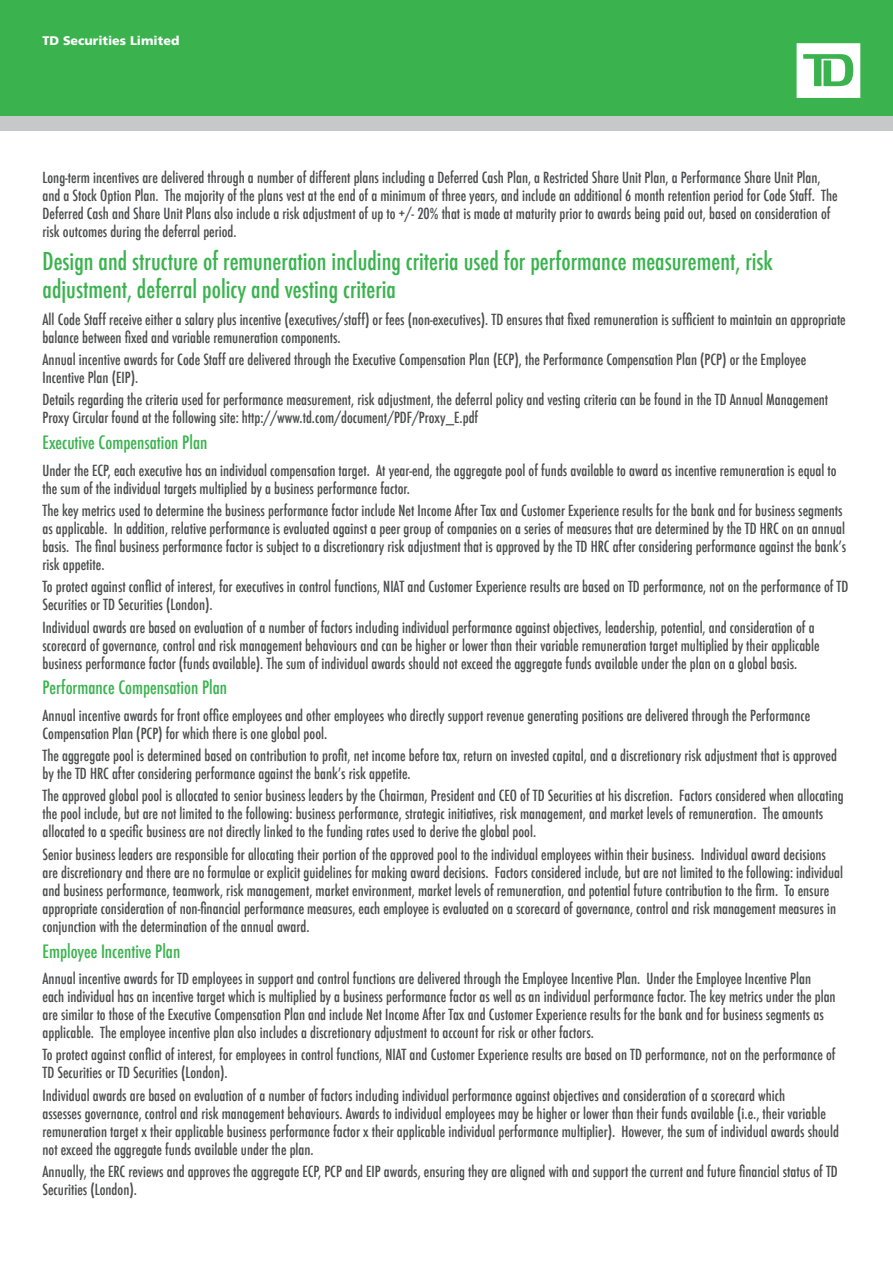
<style>
.page{position:relative;width:893px;height:1263px;background:#fff}
.page>*{position:absolute;margin:0;border:0;box-sizing:border-box;transform-origin:0 0}
.t1{font:500 condensed 24px/28.8px "Futura";color:#3ab34e}
.t2{font:500 condensed 18px "Futura";color:#3ab34e}
.t3{font:500 condensed 15px/18px "Futura";color:#4b4c4d}
.t4{font:900 12.45px "Frutiger LT";color:#fff}
</style>
<div class="page">
<div style="left:0;top:0;width:893px;height:130px;background:#3ab34e"></div>
<div style="left:0;top:116px;width:893px;height:14px;background:#c7c8ca"></div>
<svg style="left:797px;top:43px;width:63px;height:55px"></svg>
<p class="t4" style="left:43px;top:33px;width:138px">TD Securities Limited</p>
<p class="t3" style="left:43px;top:168px;width:797px">Long-term incentives are delivered through a number of different plans including a Deferred Cash Plan, a Restricted Share Unit Plan, a Performance Share Unit Plan, and a Stock Option Plan. The majority of the plans vest at the end of a minimum of three years, and include an additional 6 month retention period for Code Staff. The Deferred Cash and Share Unit Plans also include a risk adjustment of up to +/- 20% that is made at maturity prior to awards being paid out, based on consideration of risk outcomes during the deferral period.</p>
<h1 class="t1" style="left:43px;top:246px;width:732px">Design and structure of remuneration including criteria used for performance measurement, risk adjustment, deferral policy and vesting criteria</h1>
<p class="t3" style="left:43px;top:310px;width:805px">All Code Staff receive either a salary plus incentive (executives/staff) or fees (non-executives). TD ensures that fixed remuneration is sufficient to maintain an appropriate balance between fixed and variable remuneration components.</p>
<p class="t3" style="left:43px;top:351px;width:765px">Annual incentive awards for Code Staff are delivered through the Executive Compensation Plan (ECP), the Performance Compensation Plan (PCP) or the Employee<br>Incentive Plan (EIP).</p>
<p class="t3" style="left:43px;top:391px;width:787px">Details regarding the criteria used for performance measurement, risk adjustment, the deferral policy and vesting criteria can be found in the TD Annual Management<br>Proxy Circular found at the following site: http://www.td.com/document/PDF/Proxy_E.pdf</p>
<p class="t2" style="left:43px;top:431px;width:166px">Executive Compensation Plan</p>
<p class="t3" style="left:43px;top:461px;width:796px">Under the ECP, each executive has an individual compensation target. At year-end, the aggregate pool of funds available to award as incentive remuneration is equal to the sum of the individual targets multiplied by a business performance factor.</p>
<p class="t3" style="left:43px;top:502px;width:805px">The key metrics used to determine the business performance factor include Net Income After Tax and Customer Experience results for the bank and for business segments as applicable. In addition, relative performance is evaluated against a peer group of companies on a series of measures that are determined by the TD HRC on an annual basis. The final business performance factor is subject to a discretionary risk adjustment that is approved by the TD HRC after considering performance against the bank’s risk appetite.</p>
<p class="t3" style="left:43px;top:578px;width:807px">To protect against conflict of interest, for executives in control functions, NIAT and Customer Experience results are based on TD performance, not on the performance of TD<br>Securities or TD Securities (London).</p>
<p class="t3" style="left:43px;top:618px;width:779px">Individual awards are based on evaluation of a number of factors including individual performance against objectives, leadership, potential, and consideration of a scorecard of governance, control and risk management behaviours and can be higher or lower than their variable remuneration target multiplied by their applicable business performance factor (funds available). The sum of individual awards should not exceed the aggregate funds available under the plan on a global basis.</p>
<p class="t2" style="left:43px;top:676px;width:186px">Performance Compensation Plan</p>
<p class="t3" style="left:43px;top:706px;width:769px">Annual incentive awards for front office employees and other employees who directly support revenue generating positions are delivered through the Performance<br>Compensation Plan (PCP) for which there is one global pool.</p>
<p class="t3" style="left:43px;top:747px;width:796px">The aggregate pool is determined based on contribution to profit, net income before tax, return on invested capital, and a discretionary risk adjustment that is approved by the TD HRC after considering performance against the bank’s risk appetite.</p>
<p class="t3" style="left:43px;top:787px;width:803px">The approved global pool is allocated to senior business leaders by the Chairman, President and CEO of TD Securities at his discretion. Factors considered when allocating the pool include, but are not limited to the following: business performance, strategic initiatives, risk management, and market levels of remuneration. The amounts allocated to a specific business are not directly linked to the funding rates used to derive the global pool.</p>
<p class="t3" style="left:43px;top:845px;width:802px">Senior business leaders are responsible for allocating their portion of the approved pool to the individual employees within their business. Individual award decisions are discretionary and there are no formulae or explicit guidelines for making award decisions. Factors considered include, but are not limited to the following: individual and business performance, teamwork, risk management, market environment, market levels of remuneration, and potential future contribution to the firm. To ensure appropriate consideration of non-financial performance measures, each employee is evaluated on a scorecard of governance, control and risk management measures in conjunction with the determination of the annual award.</p>
<p class="t2" style="left:43px;top:939px;width:139px">Employee Incentive Plan</p>
<p class="t3" style="left:43px;top:970px;width:795px">Annual incentive awards for TD employees in support and control functions are delivered through the Employee Incentive Plan. Under the Employee Incentive Plan each individual has an incentive target which is multiplied by a business performance factor as well as an individual performance factor. The key metrics under the plan are similar to those of the Executive Compensation Plan and include Net Income After Tax and Customer Experience results for the bank and for business segments as applicable. The employee incentive plan also includes a discretionary adjustment to account for risk or other factors.</p>
<p class="t3" style="left:43px;top:1046px;width:795px">To protect against conflict of interest, for employees in control functions, NIAT and Customer Experience results are based on TD performance, not on the performance of<br>TD Securities or TD Securities (London).</p>
<p class="t3" style="left:43px;top:1086px;width:798px">Individual awards are based on evaluation of a number of factors including individual performance against objectives and consideration of a scorecard which<br>assesses governance, control and risk management behaviours. Awards to individual employees may be higher or lower than their funds available (i.e., their variable remuneration target x their applicable business performance factor x their applicable individual performance multiplier). However, the sum of individual awards should not exceed the aggregate funds available under the plan.</p>
<p class="t3" style="left:43px;top:1162px;width:797px">Annually, the ERC reviews and approves the aggregate ECP, PCP and EIP awards, ensuring they are aligned with and support the current and future financial status of TD<br>Securities (London).</p>
</div>
